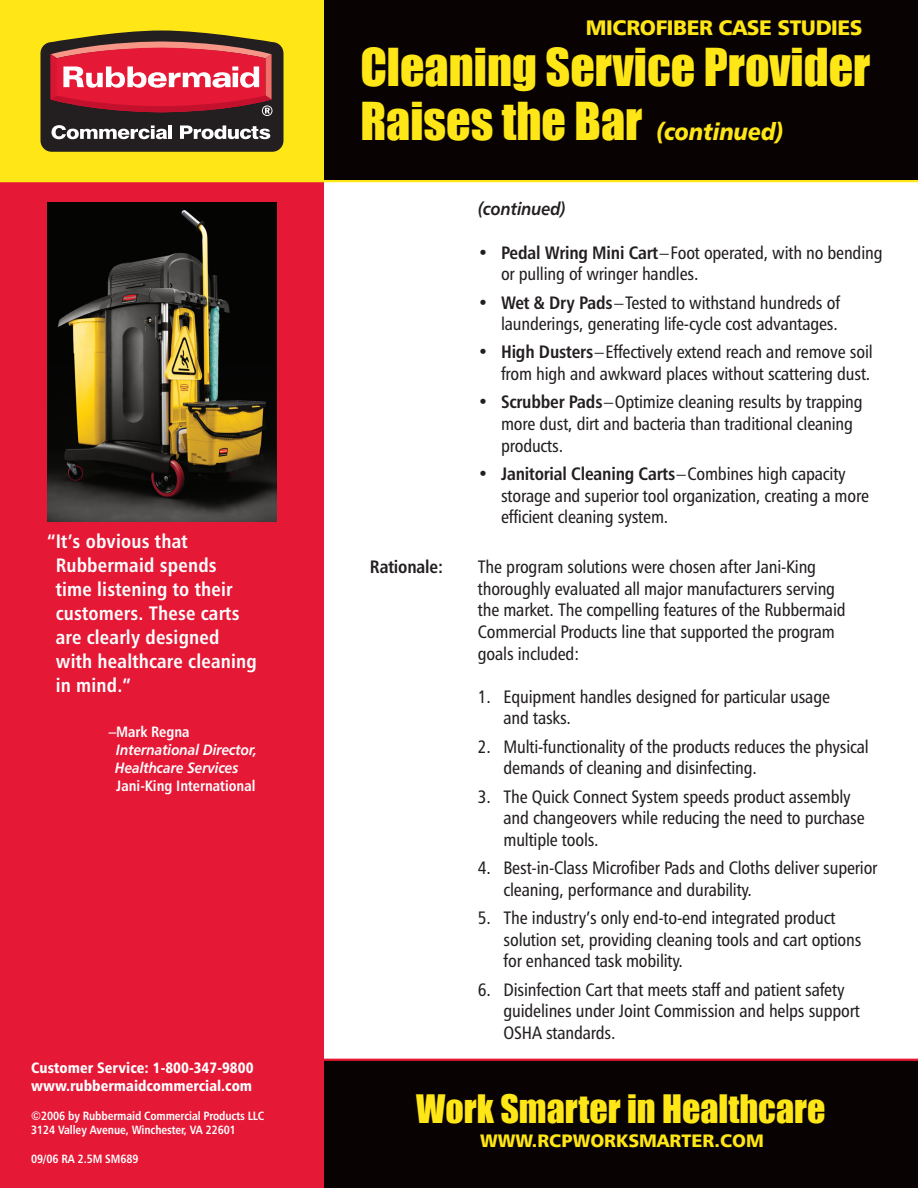
<style>
.page{position:relative;width:918px;height:1188px;background:#fff}
.page>*{position:absolute;margin:0;border:0;box-sizing:border-box;transform-origin:0 0}
.t1{font:48px "Impact";color:#ffe616}
.t2{font:36px "Impact";color:#ffe616}
.t3{font:21px "Humanist 777 BT Black B";letter-spacing:-.02em;color:#ffe616}
.t4{font:19.5px/24px "Humanist 777 BT Bold Condensed B";letter-spacing:.01em;color:#fff}
.t5{font:18px/21.6px "Humanist 777 BT Roman Condensed B";letter-spacing:-.01em;color:#231f20}
.t6{font:18px "Humanist 777 BT Black B";color:#ffe616}
.t7{font:18px "Humanist 777 BT Bold Italic B";letter-spacing:-.01em;color:#231f20;scale:.9 1}
.t8{font:18px "Humanist 777 BT Bold Condensed B";letter-spacing:-.01em;color:#231f20}
.t9{font:15px "Humanist 777 BT Black Condensed B";color:#fff}
.t10{font:15px "Humanist 777 BT Bold Italic B";letter-spacing:-.01em;color:#fff;scale:.9 1}
.t11{font:15px "Humanist 777 BT Bold Condensed B";color:#fff}
.t12{font:12px "Humanist 777 BT Bold Condensed B";letter-spacing:-.01em;color:#fff}
.s1{font-family:"Humanist 777 BT Black Italic B";font-size:24px}
.s2{font-family:"Humanist 777 BT Bold Condensed B"}
</style>
<div class="page">
<div style="left:0;top:182px;width:324px;height:1006px;background:#e51836"></div>
<div style="left:0;top:0;width:324px;height:182px;background:#ffe616"></div>
<div style="left:324px;top:0;width:594px;height:182px;background:#080302"></div>
<hr style="left:0;top:180px;width:918px;height:2px;background:#ffe616">
<div style="left:324px;top:1060px;width:594px;height:128px;background:#080302"></div>
<hr style="left:0;top:1059px;width:918px;height:2px;background:#e51836">
<img style="left:47px;top:203px;width:230px;height:318px">
<svg style="left:40px;top:30px;width:244px;height:122px;background:#944745"></svg>
<p class="t4" style="left:56px;top:528px;width:203px;text-indent:-9px">“It’s obvious that<br>Rubbermaid spends time listening to their customers. These carts are clearly designed with healthcare cleaning in mind.”</p>
<p class="t11" style="left:109px;top:722px;width:82px">–Mark Regna</p>
<p class="t10" style="left:116px;top:740px;width:158px">International Director,</p>
<p class="t10" style="left:115px;top:758px;width:139px">Healthcare Services</p>
<p class="t11" style="left:116px;top:776px;width:141px">Jani-King International</p>
<p class="t9" style="left:31px;top:1058px;width:224px">Customer Service: 1-800-347-9800</p>
<p class="t9" style="left:31px;top:1076px;width:222px">www.rubbermaidcommercial.com</p>
<p class="t12" style="left:31px;top:1108px;width:234px">©2006 by Rubbermaid Commercial Products LLC</p>
<p class="t12" style="left:31px;top:1122px;width:206px">3124 Valley Avenue, Winchester, VA 22601</p>
<p class="t12" style="left:31px;top:1151px;width:109px">09/06 RA 2.5M SM689</p>
<p class="t3" style="left:586px;top:14px;width:278px">MICROFIBER CASE STUDIES</p>
<p class="t1" style="left:360px;top:38px;width:512px">Cleaning Service Provider</p>
<p class="t1" style="left:360px;top:92px;width:425px">Raises the Bar <span class="s1">(continued)</span></p>
<p class="t7" style="left:478px;top:198px;width:99px">(continued)</p>
<p class="t5" style="left:501px;top:241px;width:383px;text-indent:-23px">• <span class="s2">Pedal Wring Mini Cart</span>–Foot operated, with no bending or pulling of wringer handles.</p>
<p class="t5" style="left:478px;top:291px;width:364px;text-align:right">• <span class="s2">Wet &amp; Dry Pads</span>–Tested to withstand hundreds of launderings, generating life-cycle cost advantages.</p>
<p class="t5" style="left:478px;top:341px;width:396px;text-align:right">• <span class="s2">High Dusters</span>–Effectively extend reach and remove soil from high and awkward places without scattering dust.</p>
<p class="t5" style="left:501px;top:391px;width:363px;text-indent:-23px">• <span class="s2">Scrubber Pads</span>–Optimize cleaning results by trapping more dust, dirt and bacteria than traditional cleaning products.</p>
<p class="t5" style="left:501px;top:463px;width:370px;text-indent:-23px">• <span class="s2">Janitorial Cleaning Carts</span>–Combines high capacity storage and superior tool organization, creating a more efficient cleaning system.</p>
<p class="t8" style="left:370px;top:556px;width:75px">Rationale:</p>
<p class="t5" style="left:478px;top:556px;width:369px">The program solutions were chosen after Jani-King thoroughly evaluated all major manufacturers serving the market. The compelling features of the Rubbermaid Commercial Products line that supported the program goals included:</p>
<p class="t5" style="left:504px;top:685px;width:328px;text-indent:-26px">1. Equipment handles designed for particular usage and tasks.</p>
<p class="t5" style="left:504px;top:735px;width:367px;text-indent:-26px">2. Multi-functionality of the products reduces the physical demands of cleaning and disinfecting.</p>
<p class="t5" style="left:504px;top:785px;width:363px;text-indent:-26px">3. The Quick Connect System speeds product assembly and changeovers while reducing the need to purchase multiple tools.</p>
<p class="t5" style="left:504px;top:857px;width:375px;text-indent:-26px">4. Best-in-Class Microfiber Pads and Cloths deliver superior cleaning, performance and durability.</p>
<p class="t5" style="left:504px;top:907px;width:359px;text-indent:-26px">5. The industry’s only end-to-end integrated product solution set, providing cleaning tools and cart options for enhanced task mobility.</p>
<p class="t5" style="left:504px;top:978px;width:358px;text-indent:-26px">6. Disinfection Cart that meets staff and patient safety guidelines under Joint Commission and helps support<br>OSHA standards.</p>
<p class="t2" style="left:416px;top:1087px;width:411px">Work Smarter in Healthcare</p>
<p class="t6" style="left:480px;top:1130px;width:285px">WWW.RCPWORKSMARTER.COM</p>
</div>
